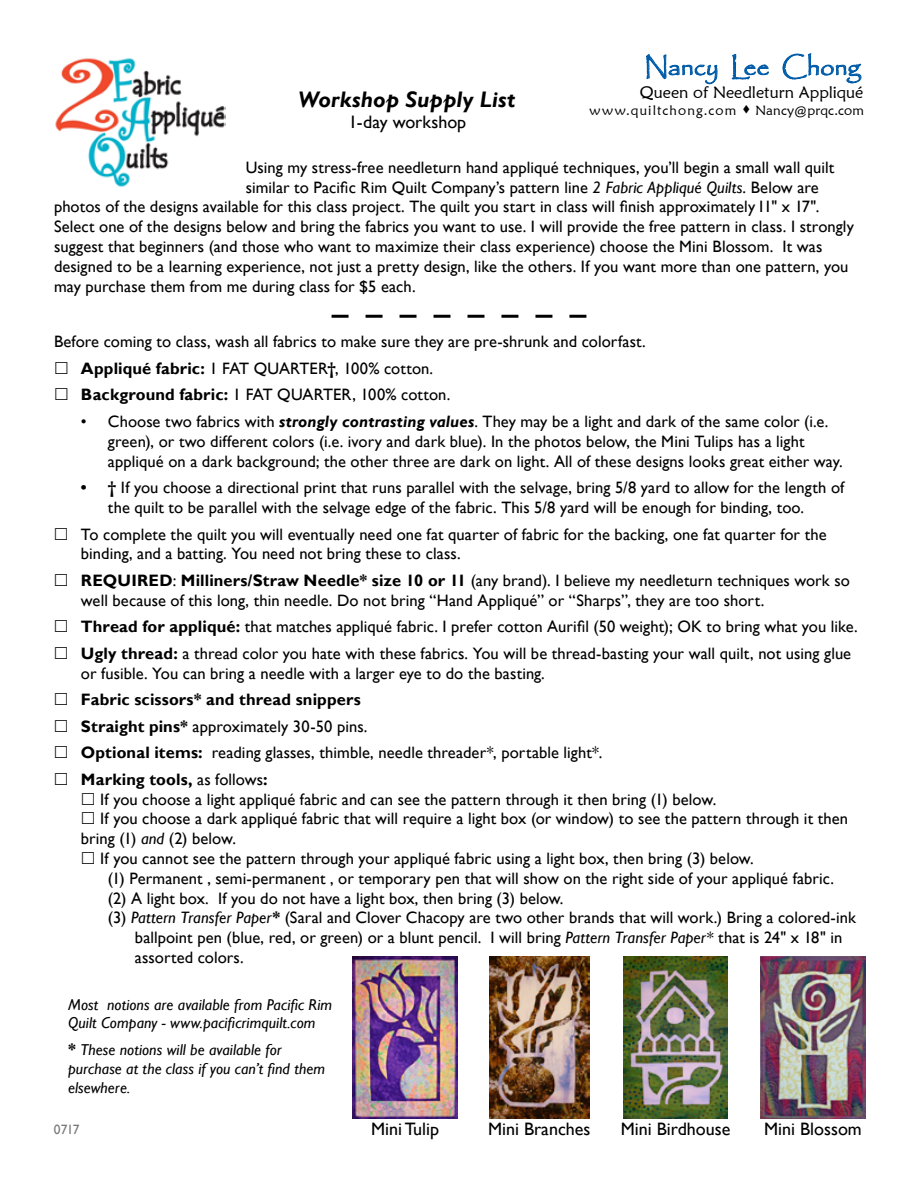
<style>
.page{position:relative;width:918px;height:1188px;background:#fff}
.page>*{position:absolute;margin:0;border:0;box-sizing:border-box;transform-origin:0 0}
.t1{font:25.5px "Papyrus";color:#005ba8}
.t2{font:italic 700 22.5px "Gill Sans";letter-spacing:.01em;color:#000}
.t3{font:18px "Gill Sans";color:#000}
.t4{font:16.5px/26.5px "Gill Sans";letter-spacing:.005em;color:#000}
.t5{font:16.5px "Maiandra GD";color:#000}
.t6{font:italic 15.75px/18.9px "Gill Sans";letter-spacing:.005em;color:#000}
.t7{font:13.5px "Maiandra GD";letter-spacing:.075em;color:#000}
.t8{font:13.5px "Gill Sans";color:#757779}
.s1{font-style:italic}
.s2{font-weight:700}
.s3{font-weight:700;font-style:italic}
.s4{font-weight:700;font-style:normal;font-size:16.5px}
</style>
<div class="page">
<img style="left:55px;top:58px;width:170px;height:129px">
<svg style="left:332px;top:315px;width:254px;height:3px"></svg>
<img style="left:352px;top:957px;width:106px;height:162px">
<img style="left:489px;top:957px;width:100px;height:162px">
<img style="left:624px;top:957px;width:103px;height:162px">
<img style="left:761px;top:957px;width:104px;height:162px">
<svg style="left:646px;top:54px;width:71px;height:30px"></svg>
<svg style="left:732px;top:54px;width:37px;height:25px"></svg>
<svg style="left:783px;top:54px;width:78px;height:30px"></svg>
<h2 class="t2" style="left:298px;top:87px;width:219px">Workshop Supply List</h2>
<p class="t3" style="left:349px;top:112px;width:119px">1-day workshop</p>
<h1 class="t1" style="left:644px;top:51px;width:218px">Nancy Lee Chong</h1>
<p class="t5" style="left:640px;top:83px;width:225px">Queen of Needleturn Appliqué</p>
<p class="t7" style="left:589px;top:102px;width:276px">www.quiltchong.com ▼ Nancy@prqc.com</p>
<p class="t4" style="left:246px;top:154px;width:590px">Using my stress-free needleturn hand appliqué techniques, you’ll begin a small wall quilt</p>
<p class="t4" style="left:246px;top:174px;width:575px">similar to Pacific Rim Quilt Company’s pattern line <span class="s1">2 Fabric Appliqué Quilts</span>. Below are</p>
<p class="t4" style="left:54px;top:194px;width:767px">photos of the designs available for this class project. The quilt you start in class will finish approximately11" x 17".</p>
<p class="t4" style="left:54px;top:214px;width:801px">Select one of the designs below and bring the fabrics you want to use. I will provide the free pattern in class. I strongly</p>
<p class="t4" style="left:54px;top:234px;width:770px">suggest that beginners (and those who want to maximize their class experience) choose the Mini Blossom. It was</p>
<p class="t4" style="left:54px;top:253px;width:796px">designed to be a learning experience, not just a pretty design, like the others. If you want more than one pattern, you</p>
<p class="t4" style="left:54px;top:273px;width:363px">may purchase them from me during class for $5 each.</p>
<p class="t4" style="left:81px;top:329px;width:566px;text-indent:-27px">Before coming to class, wash all fabrics to make sure they are pre-shrunk and colorfast.<br><span class="s2">Appliqué fabric:</span> 1 FAT QUARTER<span class="s2">†</span>, 100% cotton.<br><span class="s2">Background fabric:</span> 1 FAT QUARTER, 100% cotton.</p>
<p class="t4" style="left:108px;top:412px;width:736px;line-height:19.8px;text-indent:-27px">• Choose two fabrics with <span class="s3">strongly contrasting values</span>. They may be a light and dark of the same color (i.e. green), or two different colors (i.e. ivory and dark blue). In the photos below, the Mini Tulips has a light appliqué on a dark background; the other three are dark on light. All of these designs looks great either way.</p>
<p class="t4" style="left:108px;top:478px;width:738px;line-height:19.8px;text-indent:-27px"><span class="s2">• †</span> If you choose a directional print that runs parallel with the selvage, bring 5/8 yard to allow for the length of the quilt to be parallel with the selvage edge of the fabric. This 5/8 yard will be enough for binding, too.</p>
<p class="t4" style="left:81px;top:524px;width:747px;line-height:19.8px">To complete the quilt you will eventually need one fat quarter of fabric for the backing, one fat quarter for the binding, and a batting. You need not bring these to class.</p>
<p class="t4" style="left:81px;top:571px;width:770px;line-height:19.8px"><span class="s2">REQUIRED</span>: <span class="s2">Milliners/Straw Needle* size 10 or 11</span> (any brand). I believe my needleturn techniques work so well because of this long, thin needle. Do not bring “Hand Appliqué” or “Sharps”, they are too short.</p>
<p class="t4" style="left:81px;top:614px;width:778px"><span class="s2">Thread for appliqué:</span> that matches appliqué fabric. I prefer cotton Aurifil (50 weight); OK to bring what you like.<br><span class="s2">Ugly thread:</span> a thread color you hate with these fabrics. You will be thread-basting your wall quilt, not using glue</p>
<p class="t4" style="left:81px;top:660px;width:465px">or fusible. You can bring a needle with a larger eye to do the basting.</p>
<p class="t4" style="left:81px;top:687px;width:523px"><span class="s2">Fabric scissors* and thread snippers<br>Straight pins*</span> approximately 30-50 pins.<br><span class="s2">Optional items:</span> reading glasses, thimble, needle threader*, portable light*.<br><span class="s2">Marking tools,</span> as follows<span class="s2">:</span></p>
<p class="t4" style="left:100px;top:786px;width:618px">If you choose a light appliqué fabric and can see the pattern through it then bring (1) below.</p>
<p class="t4" style="left:100px;top:806px;width:749px">If you choose a dark appliqué fabric that will require a light box (or window) to see the pattern through it then</p>
<p class="t4" style="left:81px;top:826px;width:157px">bring (1) <span class="s1">and</span> (2) below.</p>
<p class="t4" style="left:100px;top:845px;width:655px">If you cannot see the pattern through your appliqué fabric using a light box, then bring (3) below.</p>
<p class="t4" style="left:108px;top:865px;width:728px">(1) Permanent , semi-permanent , or temporary pen that will show on the right side of your appliqué fabric.</p>
<p class="t4" style="left:108px;top:885px;width:457px">(2) A light box. If you do not have a light box, then bring (3) below.</p>
<p class="t4" style="left:108px;top:905px;width:749px">(3) <span class="s1">Pattern Transfer Paper</span><span class="s2">*</span> (Saral and Clover Chacopy are two other brands that will work.) Bring a colored-ink</p>
<p class="t4" style="left:135px;top:925px;width:709px">ballpoint pen (blue, red, or green) or a blunt pencil. I will bring <span class="s1">Pattern Transfer Paper*</span> that is 24" x 18" in</p>
<p class="t4" style="left:135px;top:944px;width:110px">assorted colors.</p>
<p class="t6" style="left:68px;top:995px;width:266px">Most notions are available from Pacific Rim<br>Quilt Company - www.pacificrimquilt.com</p>
<p class="t6" style="left:68px;top:1040px;width:259px"><span class="s4">*</span> These notions will be available for purchase at the class if you can’t find them elsewhere.</p>
<p class="t8" style="left:54px;top:1122px;width:27px">0717</p>
<p class="t3" style="left:371px;top:1118px;width:69px">Mini Tulip</p>
<p class="t3" style="left:488px;top:1118px;width:104px">Mini Branches</p>
<p class="t3" style="left:621px;top:1118px;width:111px">Mini Birdhouse</p>
<p class="t3" style="left:764px;top:1118px;width:99px">Mini Blossom</p>
</div>
